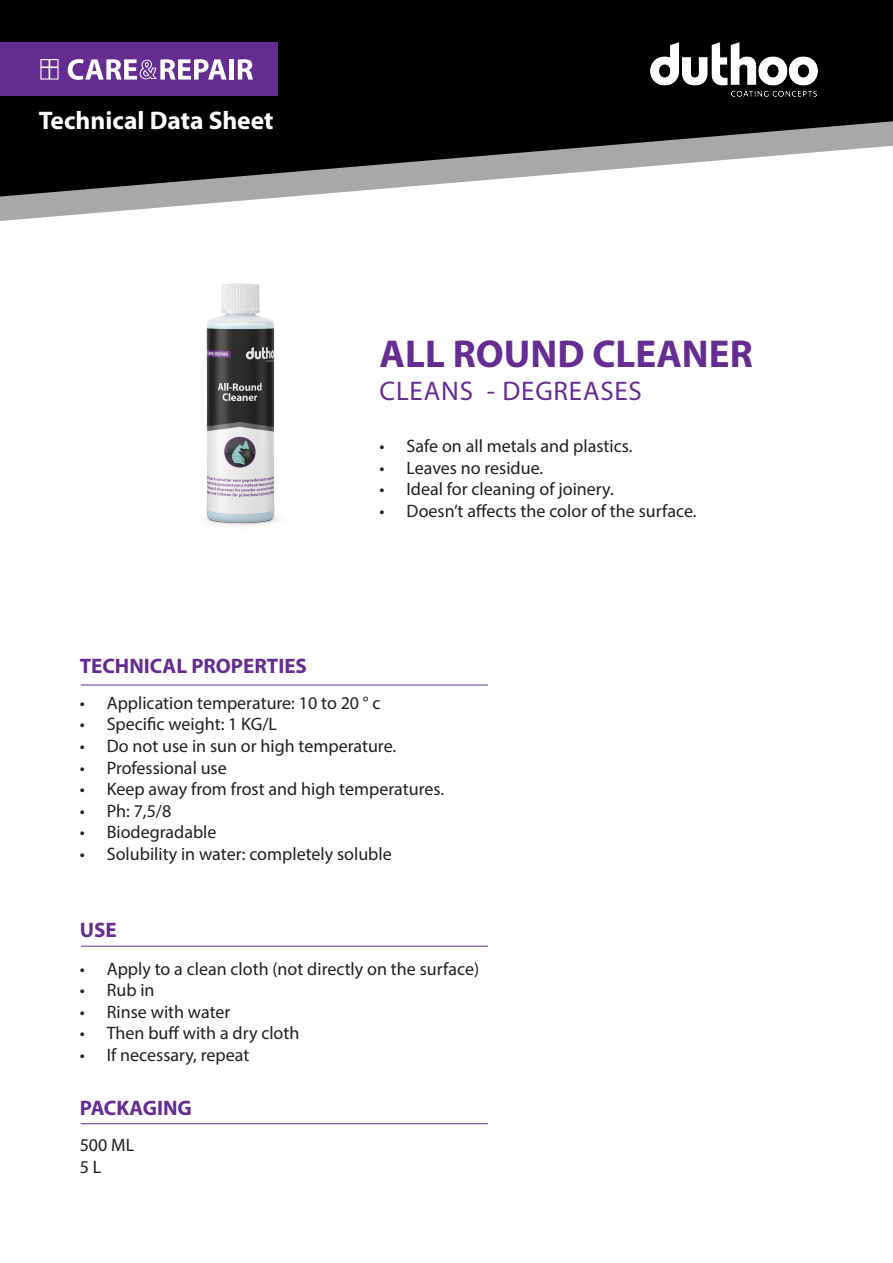
<style>
.page{position:relative;width:893px;height:1263px;background:#fff}
.page>*{position:absolute;margin:0;border:0;box-sizing:border-box;transform-origin:0 0}
.t1{font:700 39px "Myriad Pro";color:#652d91}
.t2{font:27px "Myriad Pro";letter-spacing:.03em;color:#652d91}
.t3{font:700 25.5px "Myriad Pro";color:#fff}
.t4{font:700 21px "Myriad Pro";color:#652d91}
.t5{font:18px "Myriad Pro";color:#231f20}
</style>
<div class="page">
<div style="left:0;top:0;width:893px;height:660px;background:#000001"></div>
<svg style="left:0;top:131px;width:893px;height:555px;background:#e6e6e6"></svg>
<div style="left:0;top:43px;width:278px;height:53px;background:#652d91"></div>
<svg style="left:68px;top:59px;width:159px;height:21px"></svg>
<div style="left:229px;top:59px;width:5px;height:21px;background:#fff"></div>
<svg style="left:238px;top:59px;width:15px;height:21px"></svg>
<svg style="left:40px;top:59px;width:19px;height:21px"></svg>
<hr style="left:81px;top:946px;width:407px;height:1px;background:#652d91">
<hr style="left:81px;top:1123px;width:407px;height:1px;background:#652d91">
<hr style="left:81px;top:685px;width:407px;height:1px;background:#652d91">
<img style="left:650px;top:42px;width:168px;height:54px">
<img style="left:47px;top:210px;width:388px;height:388px">
<p class="t3" style="left:39px;top:103px;width:236px">Technical Data Sheet</p>
<p class="t4" style="left:80px;top:652px;width:229px">TECHNICAL PROPERTIES</p>
<p class="t1" style="left:380px;top:329px;width:375px">ALL ROUND CLEANER</p>
<p class="t2" style="left:380px;top:374px;width:264px">CLEANS - DEGREASES</p>
<p class="t5" style="left:380px;top:435px;width:254px">• Safe on all metals and plastics.</p>
<p class="t5" style="left:380px;top:456px;width:165px">• Leaves no residue.</p>
<p class="t5" style="left:380px;top:478px;width:236px">• Ideal for cleaning of joinery.</p>
<p class="t5" style="left:380px;top:500px;width:319px">• Doesn’t affects the color of the surface.</p>
<p class="t5" style="left:80px;top:692px;width:302px">• Application temperature: 10 to 20 ° c</p>
<p class="t5" style="left:80px;top:713px;width:199px">• Specific weight: 1 KG/L</p>
<p class="t5" style="left:80px;top:735px;width:318px">• Do not use in sun or high temperature.</p>
<p class="t5" style="left:80px;top:756px;width:149px">• Professional use</p>
<p class="t5" style="left:80px;top:778px;width:366px">• Keep away from frost and high temperatures.</p>
<p class="t5" style="left:80px;top:800px;width:93px">• Ph: 7,5/8</p>
<p class="t5" style="left:80px;top:821px;width:138px">• Biodegradable</p>
<p class="t5" style="left:80px;top:843px;width:314px">• Solubility in water: completely soluble</p>
<p class="t4" style="left:80px;top:917px;width:38px">USE</p>
<p class="t5" style="left:80px;top:957px;width:401px">• Apply to a clean cloth (not directly on the surface)</p>
<p class="t5" style="left:80px;top:979px;width:76px">• Rub in</p>
<p class="t5" style="left:80px;top:1001px;width:152px">• Rinse with water</p>
<p class="t5" style="left:80px;top:1022px;width:221px">• Then buff with a dry cloth</p>
<p class="t5" style="left:80px;top:1044px;width:171px">• If necessary, repeat</p>
<p class="t4" style="left:80px;top:1094px;width:114px">PACKAGING</p>
<p class="t5" style="left:80px;top:1134px;width:56px">500 ML</p>
<p class="t5" style="left:80px;top:1155px;width:23px">5 L</p>
</div>
